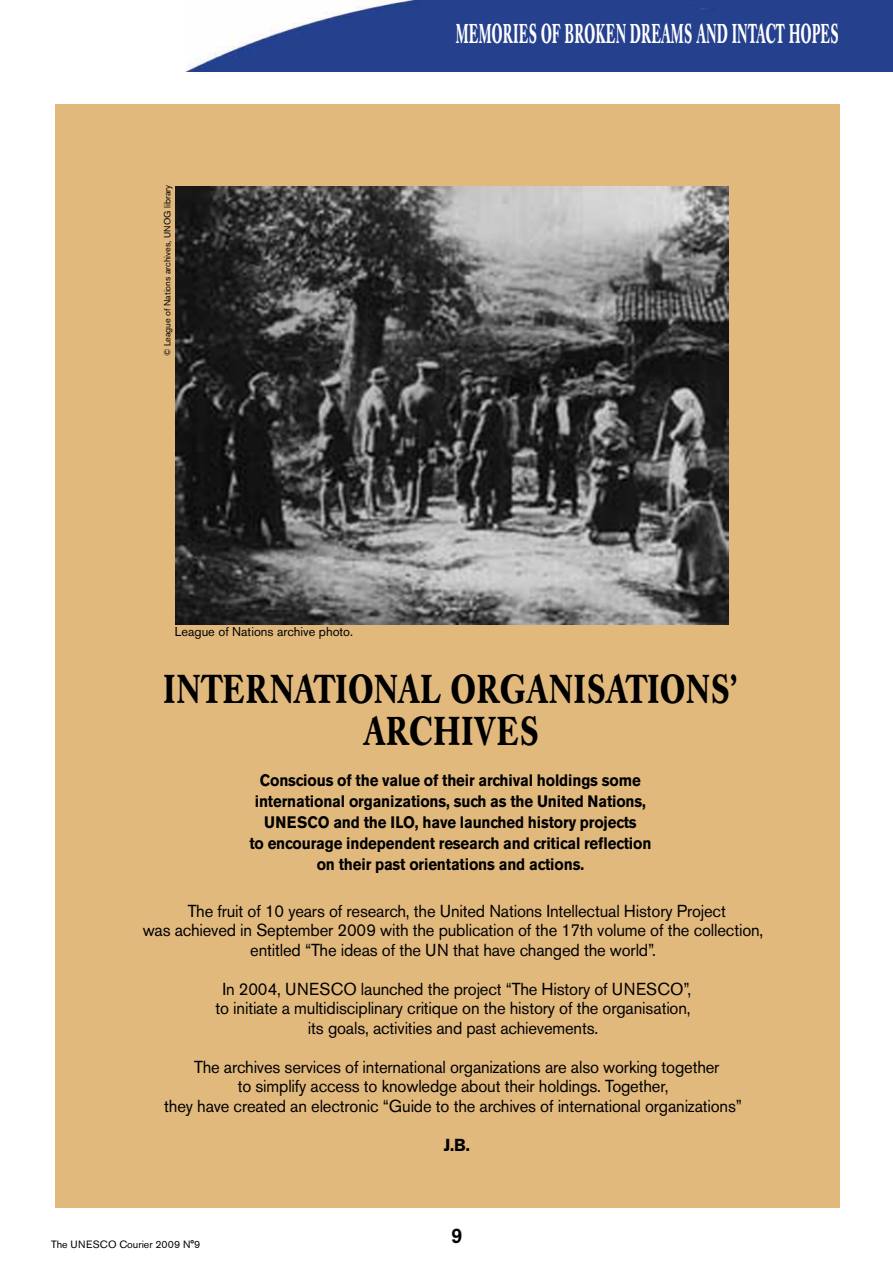
<style>
.page{position:relative;width:893px;height:1263px;background:#fff}
.page>*{position:absolute;margin:0;border:0;box-sizing:border-box;transform-origin:0 0}
.t1{font:700 39.9px/42px "Caslon Book BE";letter-spacing:.04em;color:#000;text-align:center;scale:.75 1}
.t2{font:700 27px "Caslon Book BE";letter-spacing:.04em;color:#fff;scale:.48 1}
.t3{font:500 21px "Akzidenz Grotesk BE";color:#000;scale:.96 1}
.t4{font:17.25px/19.5px "Akzidenz Grotesk BE";letter-spacing:-.01em;color:#000;text-align:center;scale:.96 1}
.t5{font:700 17.25px "Akzidenz Grotesk BE";color:#000;scale:.96 1}
.t6{font:700 16.5px "Akzidenz Grotesk BE";letter-spacing:-.01em;color:#000;scale:.91 1}
.t7{font:12.75px "Akzidenz Grotesk BE";color:#000}
.t8{font:10.5px "Akzidenz Grotesk BE";color:#000}
.t9{font:9px "Akzidenz Grotesk BE";color:#000}
</style>
<div class="page">
<img style="left:186px;top:0;width:707px;height:71px">
<div style="left:55px;top:104px;width:785px;height:1104px;background:#e2b97d"></div>
<img style="left:176px;top:186px;width:553px;height:438px">
<p class="t9" style="left:162px;top:356px;width:173px;rotate:-90deg">© League of Nations archives, UNOG library</p>
<h2 class="t2" style="left:456px;top:18px;width:798px">MEMORIES OF BROKEN DREAMS AND INTACT HOPES</h2>
<p class="t7" style="left:175px;top:624px;width:180px">League of Nations archive photo.</p>
<h1 class="t1" style="left:164px;top:669px;width:766px">INTERNATIONAL ORGANISATIONS’<br>ARCHIVES</h1>
<p class="t6" style="left:260px;top:770px;width:420px">Conscious of the value of their archival holdings some</p>
<p class="t6" style="left:255px;top:791px;width:431px">international organizations, such as the United Nations,</p>
<p class="t6" style="left:264px;top:812px;width:13px">UNES</p>
<p class="t6" style="left:308px;top:812px;width:363px">CO and the I LO, have launched history projects</p>
<p class="t6" style="left:249px;top:833px;width:443px">to encourage independent research and critical reflection</p>
<p class="t6" style="left:317px;top:854px;width:295px">on their past orientations and actions.</p>
<p class="t4" style="left:143px;top:901px;width:648px">The fruit of 10 years of research, the United Nations Intellectual History Project<br>was achieved in September 2009 with the publication of the 17th volume of the collection, entitled “The ideas of the UN that have changed the world”.</p>
<p class="t4" style="left:215px;top:979px;width:497px">In 2004, UNESCO launched the project “The History of UNESCO”, to initiate a multidisciplinary critique on the history of the organisation, its goals, activities and past achievements.</p>
<p class="t4" style="left:164px;top:1057px;width:603px">The archives services of international organizations are also working together<br>to simplify access to knowledge about their holdings. Together,<br>they have created an electronic “Guide to the archives of international organizations”</p>
<p class="t5" style="left:444px;top:1134px;width:29px">J.B.</p>
<p class="t8" style="left:51px;top:1238px;width:150px">The UNESCO Courier 2009 N°9</p>
<p class="t3" style="left:451px;top:1223px;width:13px">9</p>
</div>
